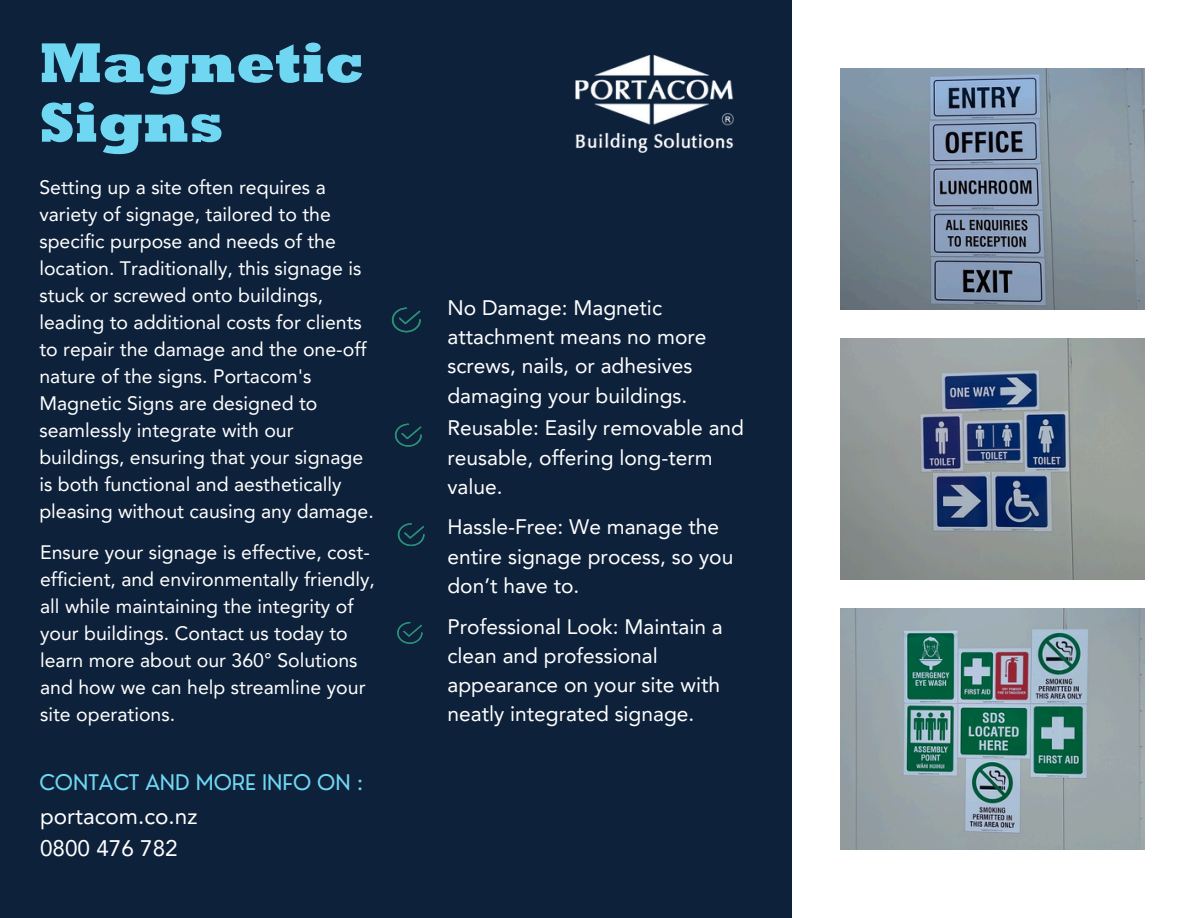
<style>
.page{position:relative;width:1188px;height:918px;background:#fff}
.page>*{position:absolute;margin:0;border:0;box-sizing:border-box;transform-origin:0 0}
.t1{font:800 57px/59.7px "Rockwell Std";color:#70d7f3}
.t2{font:22.5px/31.5px "Avenir LT Pro";color:#fff}
.t3{font:21px/29.2px "Avenir LT Pro";color:#fff}
.t4{font:21px "Nourd";color:#70d7f3}
.t5{font:19.5px/27px "Avenir LT Pro";color:#fff}
</style>
<div class="page">
<div style="left:0;top:0;width:792px;height:918px;background:#0e213b"></div>
<img style="left:840px;top:609px;width:305px;height:241px">
<img style="left:840px;top:338px;width:305px;height:241px">
<img style="left:840px;top:68px;width:305px;height:241px">
<img style="left:575px;top:55px;width:159px;height:97px">
<svg style="left:392px;top:308px;width:29px;height:24px"></svg>
<svg style="left:395px;top:424px;width:27px;height:23px"></svg>
<svg style="left:397px;top:622px;width:26px;height:22px"></svg>
<svg style="left:398px;top:523px;width:27px;height:23px"></svg>
<h3 class="t1" style="left:39px;top:42px;width:326px">Magnetic<br>Signs</h3>
<h3 class="t5" style="left:39px;top:176px;width:336px">Setting up a site often requires a variety of signage, tailored to the specific purpose and needs of the location. Traditionally, this signage is stuck or screwed onto buildings, leading to additional costs for clients to repair the damage and the one-off nature of the signs. Portacom's Magnetic Signs are designed to seamlessly integrate with our buildings, ensuring that your signage is both functional and aesthetically pleasing without causing any damage.</h3>
<h3 class="t5" style="left:40px;top:541px;width:336px">Ensure your signage is effective, cost&shy;efficient, and environmentally friendly, all while maintaining the integrity of your buildings. Contact us today to learn more about our 360° Solutions and how we can help streamline your site operations.</h3>
<p class="t4" style="left:39px;top:769px;width:326px">CONTACT AND MORE INFO ON :</p>
<p class="t2" style="left:40px;top:803px;width:159px">portacom.co.nz<br>0800 476 782</p>
<h3 class="t3" style="left:447px;top:295px;width:261px">No Damage: Magnetic attachment means no more screws, nails, or adhesives damaging your buildings.</h3>
<h2 class="t3" style="left:447px;top:415px;width:298px">Reusable: Easily removable and reusable, offering long-term value.</h2>
<h3 class="t3" style="left:447px;top:514px;width:287px">Hassle-Free: We manage the entire signage process, so you don’t have to.</h3>
<p class="t3" style="left:447px;top:614px;width:277px">Professional Look: Maintain a clean and professional appearance on your site with neatly integrated signage.</p>
</div>
